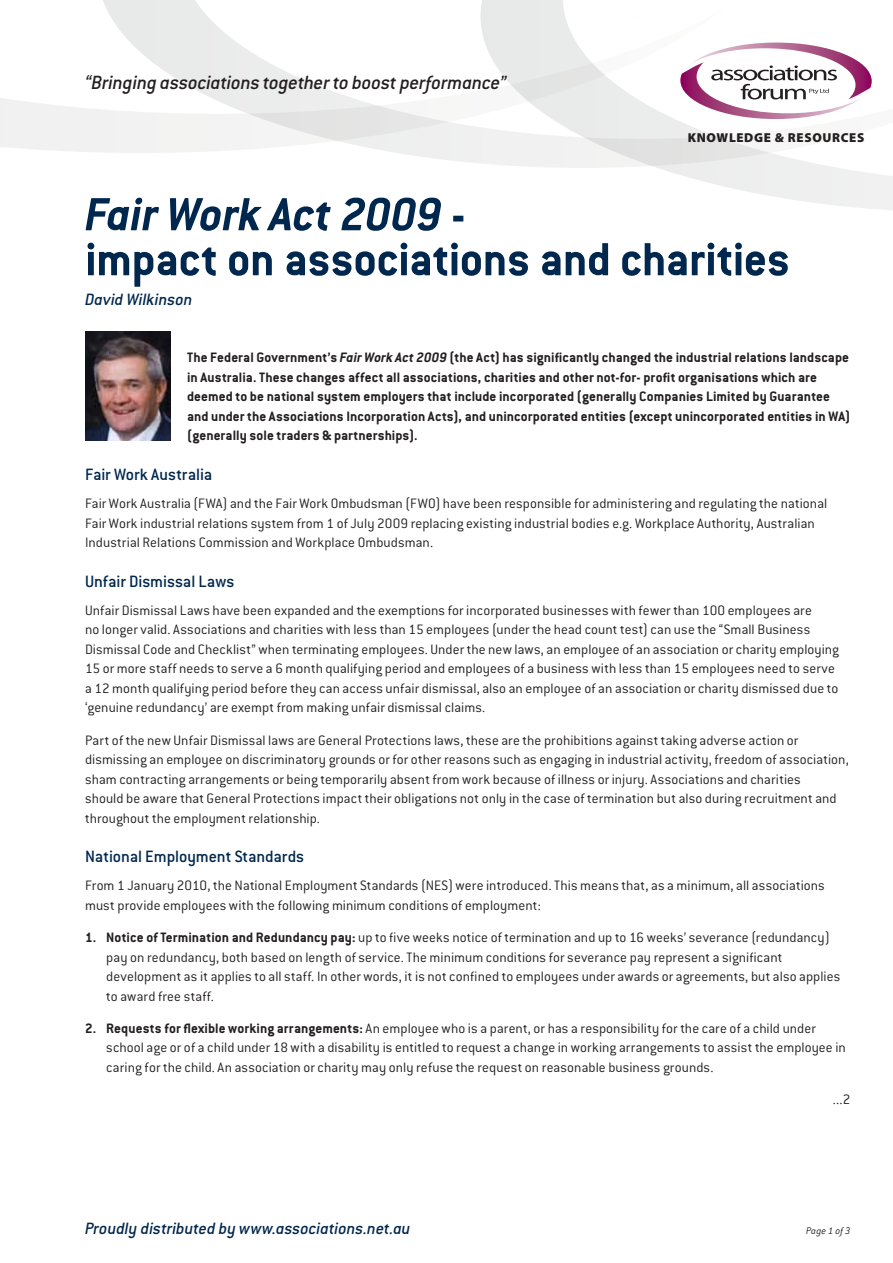
<style>
.page{position:relative;width:893px;height:1263px;background:#fff}
.page>*{position:absolute;margin:0;border:0;box-sizing:border-box;transform-origin:0 0}
.t1{font:700 51px/45px "Conduit ITC";letter-spacing:-.01em;color:#00274d}
.t2{font:italic 500 21px "Conduit ITC";letter-spacing:-.01em;color:#231f20}
.t3{font:500 18px "Conduit ITC";letter-spacing:-.005em;color:#00274d}
.t4{font:italic 500 18px "Conduit ITC";letter-spacing:.005em;color:#00274d}
.t5{font:300 15px/19.5px "Conduit ITC";letter-spacing:.005em;color:#231f20}
.t6{font:700 15px/19.5px "Conduit ITC";letter-spacing:.005em;color:#231f20}
.t7{font:900 12.9px "Myriad Pro";letter-spacing:.05em;color:#231f20}
.t8{font:italic 300 10.5px "Conduit ITC";letter-spacing:.015em;color:#231f20}
.s1{font-style:italic}
.s2{font-weight:700}
</style>
<div class="page">
<svg style="left:103px;top:0;width:377px;height:163px"></svg>
<svg style="left:0;top:8px;width:480px;height:145px"></svg>
<svg style="left:480px;top:0;width:413px;height:210px"></svg>
<svg style="left:534px;top:0;width:359px;height:119px"></svg>
<div style="left:605px;top:0;width:92px;height:16px;background:#fff"></div>
<img style="left:85px;top:332px;width:85px;height:108px">
<h2 class="t2" style="left:85px;top:70px;width:423px">“Bringing associations together to boost performance”</h2>
<p class="t7" style="left:688px;top:129px;width:178px">KNOWLEDGE &amp; RESOURCES</p>
<h1 class="t1" style="left:85px;top:191px;width:706px"><span class="s1">Fair Work Act 2009</span> -<br>impact on associations and charities</h1>
<p class="t4" style="left:85px;top:289px;width:109px">David Wilkinson</p>
<p class="t6" style="left:187px;top:348px;width:665px">The Federal Government’s <span class="s1">Fair Work Act 2009</span> (the Act) has significantly changed the industrial relations landscape in Australia. These changes affect all associations, charities and other not-for- profit organisations which are deemed to be national system employers that include incorporated (generally Companies Limited by Guarantee and under the Associations Incorporation Acts), and unincorporated entities (except unincorporated entities in WA) (generally sole traders &amp; partnerships).</p>
<p class="t3" style="left:85px;top:464px;width:129px">Fair Work Australia</p>
<p class="t5" style="left:85px;top:494px;width:744px">Fair Work Australia (FWA) and the Fair Work Ombudsman (FWO) have been responsible for administering and regulating the national<br>Fair Work industrial relations system from 1 of July 2009 replacing existing industrial bodies e.g. Workplace Authority, Australian<br>Industrial Relations Commission and Workplace Ombudsman.</p>
<p class="t3" style="left:85px;top:571px;width:151px">Unfair Dismissal Laws</p>
<p class="t5" style="left:85px;top:600px;width:756px">Unfair Dismissal Laws have been expanded and the exemptions for incorporated businesses with fewer than 100 employees are<br>no longer valid. Associations and charities with less than 15 employees (under the head count test) can use the “Small Business Dismissal Code and Checklist” when terminating employees. Under the new laws, an employee of an association or charity employing 15 or more staff needs to serve a 6 month qualifying period and employees of a business with less than 15 employees need to serve a 12 month qualifying period before they can access unfair dismissal, also an employee of an association or charity dismissed due to ‘genuine redundancy’ are exempt from making unfair dismissal claims.</p>
<p class="t5" style="left:85px;top:730px;width:765px">Part of the new Unfair Dismissal laws are General Protections laws, these are the prohibitions against taking adverse action or dismissing an employee on discriminatory grounds or for other reasons such as engaging in industrial activity, freedom of association, sham contracting arrangements or being temporarily absent from work because of illness or injury. Associations and charities<br>should be aware that General Protections impact their obligations not only in the case of termination but also during recruitment and throughout the employment relationship.</p>
<p class="t3" style="left:85px;top:847px;width:221px">National Employment Standards</p>
<p class="t5" style="left:85px;top:876px;width:741px">From 1 January 2010, the National Employment Standards (NES) were introduced. This means that, as a minimum, all associations must provide employees with the following minimum conditions of employment:</p>
<p class="t5" style="left:106px;top:928px;width:736px;text-indent:-21px"><span class="s2">1. Notice of Termination and Redundancy pay:</span> up to five weeks notice of termination and up to 16 weeks’ severance (redundancy) pay on redundancy, both based on length of service. The minimum conditions for severance pay represent a significant development as it applies to all staff. In other words, it is not confined to employees under awards or agreements, but also applies to award free staff.</p>
<p class="t5" style="left:106px;top:1018px;width:741px;text-indent:-21px"><span class="s2">2. Requests for flexible working arrangements:</span> An employee who is a parent, or has a responsibility for the care of a child under school age or of a child under 18 with a disability is entitled to request a change in working arrangements to assist the employee in caring for the child. An association or charity may only refuse the request on reasonable business grounds.</p>
<p class="t5" style="left:833px;top:1090px;width:19px">...2</p>
<p class="t4" style="left:85px;top:1218px;width:327px">Proudly distributed by www.associations.net.au</p>
<p class="t8" style="left:806px;top:1225px;width:46px">Page 1 of 3</p>
</div>
